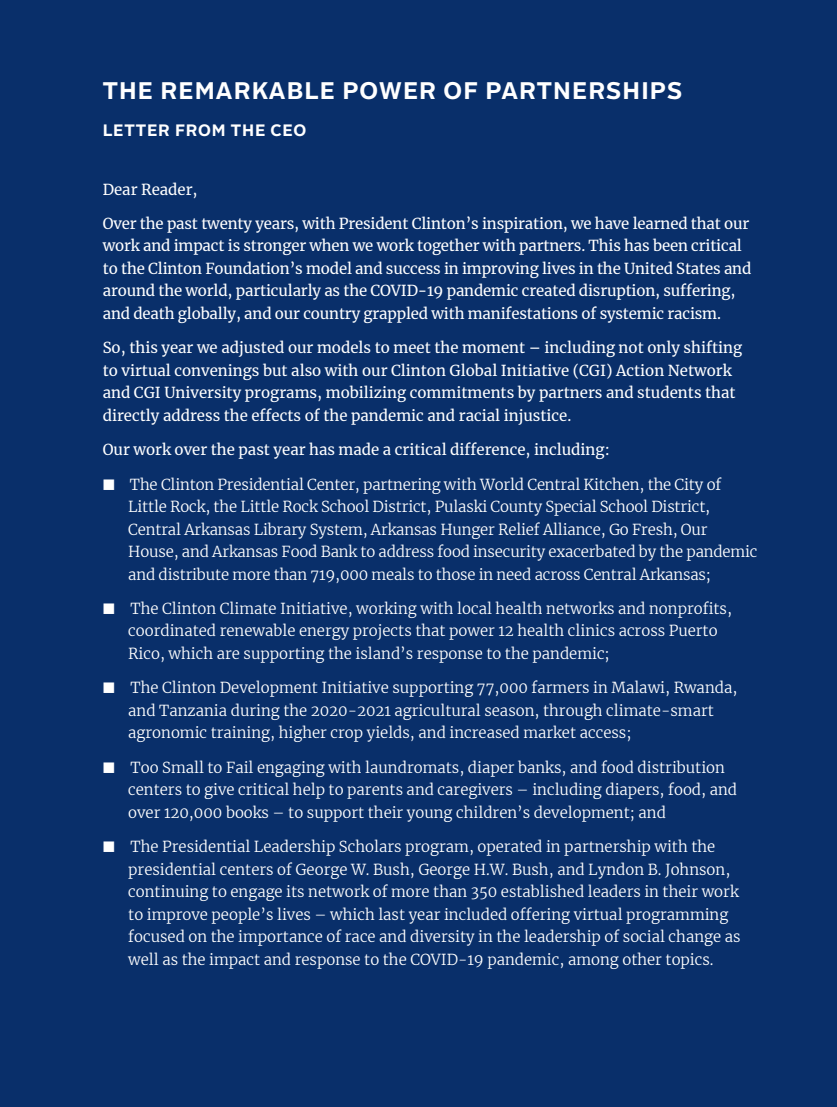
<style>
.page{position:relative;width:837px;height:1107px;background:#092f6a}
.page>*{position:absolute;margin:0;border:0;box-sizing:border-box;transform-origin:0 0}
.title_page{font:700 24px "Alrightv 2 Normal";letter-spacing:.05em;color:#fff}
.title_page-2{font:700 16.5px "Alrightv 2 Normal";letter-spacing:.05em;color:#fff}
.t1{font:300 15px/22.5px "Merriweather";color:#fff}
.t2{font:15px/22.5px "Merriweather";letter-spacing:-.01em;color:#fff}
.s1{font-family:"Pictos";font-weight:400}
</style>
<div class="page">
<p class="title_page" style="left:103px;top:73px;width:581px">THE REMARKABLE POWER OF PARTNERSHIPS</p>
<p class="title_page-2" style="left:103px;top:118px;width:205px">LETTER FROM THE CEO</p>
<p class="t2" style="left:103px;top:177px;width:96px">Dear Reader,</p>
<p class="t2" style="left:103px;top:212px;width:650px">Over the past twenty years, with President Clinton’s inspiration, we have learned that our work and impact is stronger when we work together with partners. This has been critical to the Clinton Foundation’s model and success in improving lives in the United States and around the world, particularly as the COVID-19 pandemic created disruption, suffering, and death globally, and our country grappled with manifestations of systemic racism.</p>
<p class="t2" style="left:103px;top:336px;width:641px">So, this year we adjusted our models to meet the moment – including not only shifting to virtual convenings but also with our Clinton Global Initiative (CGI) Action Network and CGI University programs, mobilizing commitments by partners and students that directly address the effects of the pandemic and racial injustice.</p>
<p class="t2" style="left:103px;top:438px;width:509px">Our work over the past year has made a critical difference, including:</p>
<p class="t1" style="left:128px;top:472px;width:631px;text-indent:-26px"><span class="s1">6</span> The Clinton Presidential Center, partnering with World Central Kitchen, the City of Little Rock, the Little Rock School District, Pulaski County Special School District, Central Arkansas Library System, Arkansas Hunger Relief Alliance, Go Fresh, Our House, and Arkansas Food Bank to address food insecurity exacerbated by the pandemic and distribute more than 719,000 meals to those in need across Central Arkansas;</p>
<p class="t1" style="left:128px;top:597px;width:605px;text-indent:-26px"><span class="s1">6</span> The Clinton Climate Initiative, working with local health networks and nonprofits, coordinated renewable energy projects that power 12 health clinics across Puerto<br>Rico, which are supporting the island’s response to the pandemic;</p>
<p class="t1" style="left:128px;top:676px;width:611px;text-indent:-26px"><span class="s1">6</span> The Clinton Development Initiative supporting 77,000 farmers in Malawi, Rwanda, and Tanzania during the 2020-2021 agricultural season, through climate-smart agronomic training, higher crop yields, and increased market access;</p>
<p class="t1" style="left:128px;top:756px;width:610px;text-indent:-26px"><span class="s1">6</span> Too Small to Fail engaging with laundromats, diaper banks, and food distribution centers to give critical help to parents and caregivers – including diapers, food, and over 120,000 books – to support their young children’s development; and</p>
<p class="t1" style="left:128px;top:835px;width:614px;text-indent:-26px"><span class="s1">6</span> The Presidential Leadership Scholars program, operated in partnership with the presidential centers of George W. Bush, George H.W. Bush, and Lyndon B. Johnson, continuing to engage its network of more than 350 established leaders in their work to improve people’s lives – which last year included offering virtual programming focused on the importance of race and diversity in the leadership of social change as well as the impact and response to the COVID-19 pandemic, among other topics.</p>
</div>
